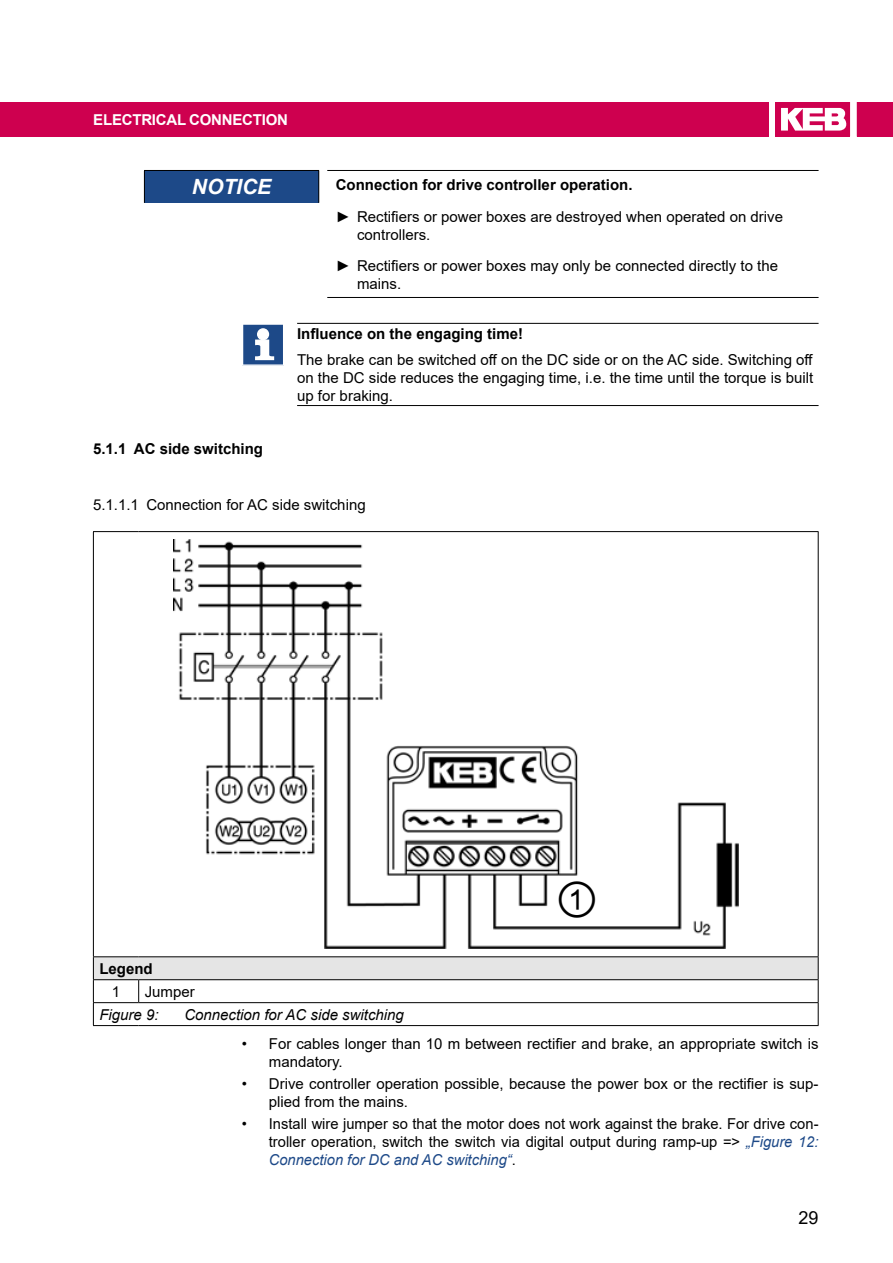
<style>
.page{position:relative;width:893px;height:1263px;background:#fff}
.page>*{position:absolute;margin:0;border:0;box-sizing:border-box;transform-origin:0 0}
.t1{font:43.05px "Arial Unicode MS";color:#000}
.t2{font:italic 700 21px "Arial";color:#fff}
.t3{font:18px "Arial";color:#000}
.t4{font:15px/18px "Arial";color:#000}
.t5{font:700 15px "Arial";color:#000}
.t6{font:italic 15px "Arial";color:#000}
.t7{font:700 15px "Arial";letter-spacing:-.015em;color:#fff}
.s1{font-style:italic;color:#1d4988}
</style>
<div class="page">
<div style="left:0;top:102px;width:769px;height:34px;background:#ce004f"></div>
<svg style="left:775px;top:102px;width:75px;height:34px"></svg>
<div style="left:857px;top:102px;width:36px;height:34px;background:#ce004f"></div>
<div style="left:144px;top:170px;width:175px;height:33px;background:#1d4988"></div>
<hr style="left:327px;top:170px;width:492px;height:1px;background:#000">
<hr style="left:327px;top:297px;width:492px;height:1px;background:#000">
<hr style="left:144px;top:170px;width:175px;height:1px;background:#000">
<hr style="left:144px;top:171px;width:1px;height:32px;background:#000">
<hr style="left:318px;top:171px;width:1px;height:32px;background:#000">
<hr style="left:297px;top:323px;width:522px;height:1px;background:#000">
<hr style="left:297px;top:405px;width:522px;height:1px;background:#000">
<svg style="left:242px;top:324px;width:42px;height:42px"></svg>
<div style="left:93px;top:957px;width:725px;height:23px;background:#e5e5e5"></div>
<hr style="left:93px;top:531px;width:46px;height:1px;background:#000">
<hr style="left:93px;top:532px;width:1px;height:424px;background:#000">
<hr style="left:139px;top:531px;width:680px;height:1px;background:#000">
<hr style="left:818px;top:532px;width:1px;height:424px;background:#000">
<hr style="left:93px;top:956px;width:46px;height:1px;background:#000">
<hr style="left:139px;top:956px;width:680px;height:1px;background:#000">
<hr style="left:93px;top:979px;width:46px;height:1px;background:#000">
<hr style="left:139px;top:979px;width:680px;height:1px;background:#000">
<svg style="left:138px;top:980px;width:1px;height:22px"></svg>
<hr style="left:93px;top:1002px;width:46px;height:1px;background:#000">
<svg style="left:93px;top:957px;width:1px;height:68px"></svg>
<hr style="left:139px;top:1002px;width:680px;height:1px;background:#000">
<svg style="left:818px;top:957px;width:1px;height:68px"></svg>
<hr style="left:93px;top:1025px;width:46px;height:1px;background:#000">
<hr style="left:139px;top:1025px;width:680px;height:1px;background:#000">
<img style="left:173px;top:539px;width:565px;height:410px">
<p class="t7" style="left:93px;top:110px;width:118px">Electrical conne</p>
<p class="t7" style="left:242px;top:110px;width:21px">ction</p>
<h2 class="t2" style="left:192px;top:173px;width:81px">NOTICE</h2>
<p class="t5" style="left:336px;top:174px;width:298px">Connection for drive controller operation.</p>
<p class="t4" style="left:357px;top:208px;width:428px;text-indent:-21px">► Rectifiers or power boxes are destroyed when operated on drive controllers.</p>
<p class="t4" style="left:357px;top:257px;width:423px;text-indent:-21px">► Rectifiers or power boxes may only be connected directly to the mains.</p>
<p class="t5" style="left:297px;top:323px;width:227px">Influence on the engaging time!</p>
<p class="t4" style="left:297px;top:351px;width:518px;text-align:justify">The brake can be switched off on the DC side or on the AC side. Switching off on the DC side reduces the engaging time, i.e. the time until the torque is built up for braking.</p>
<p class="t5" style="left:93px;top:438px;width:172px">5.1.1 AC side switching</p>
<p class="t4" style="left:93px;top:496px;width:274px">5.1.1.1 Connection for AC side switching</p>
<h1 class="t1" style="left:555px;top:867px;width:45px">①</h1>
<p class="t5" style="left:99px;top:958px;width:55px">Legend</p>
<p class="t4" style="left:112px;top:982px;width:10px">1</p>
<p class="t4" style="left:145px;top:982px;width:52px">Jumper</p>
<p class="t6" style="left:99px;top:1004px;width:61px">Figure 9:</p>
<p class="t6" style="left:184px;top:1004px;width:221px">Connection for AC side switching</p>
<p class="t4" style="left:269px;top:1034px;width:551px;text-indent:-27px">• For cables longer than 10 m between rectifier and brake, an appropriate switch is mandatory.</p>
<p class="t4" style="left:269px;top:1074px;width:551px;text-indent:-27px">• Drive controller operation possible, because the power box or the rectifier is sup&shy;plied from the mains.</p>
<p class="t4" style="left:269px;top:1115px;width:551px;text-align:justify;text-indent:-27px">• Install wire jumper so that the motor does not work against the brake. For drive con&shy;troller operation, switch the switch via digital output during ramp-up =&gt; <span class="s1">„Figure 12:<br>Connection for DC and AC switching“</span>.</p>
<p class="t3" style="left:798px;top:1205px;width:22px">29</p>
</div>
